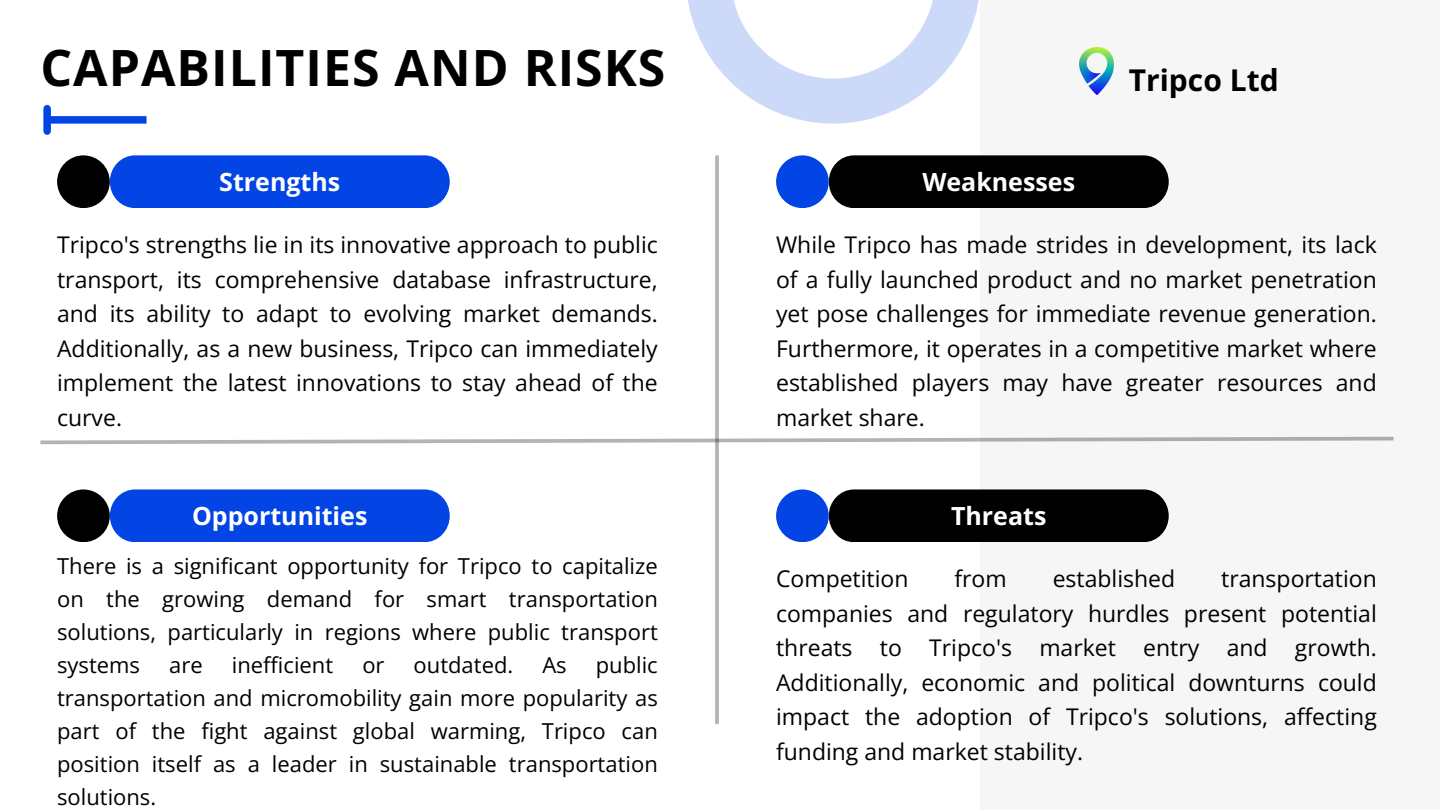
<style>
.page{position:relative;width:1440px;height:810px;background:#fff}
.page>*{position:absolute;margin:0;border:0;box-sizing:border-box;transform-origin:0 0}
.t1{font:700 50px "Open Sans";letter-spacing:.02em;color:#000}
.t2{font:700 30px "Open Sans";color:#000}
.t3{font:700 25px "Open Sans";color:#fff}
.t4{font:23px/34.5px "Open Sans";color:#000;text-align:justify}
.t5{font:22px/33px "Open Sans";color:#000;text-align:justify}
</style>
<div class="page">
<div style="left:981px;top:0;width:459px;height:810px;background:#f6f6f6"></div>
<div style="left:49px;top:116px;width:98px;height:8px;background:#0345e4"></div>
<div style="left:43px;top:109px;width:8px;height:22px;background:#0345e4"></div>
<svg style="left:40px;top:437px;width:1354px;height:7px"></svg>
<hr style="left:715px;top:155px;width:4px;height:569px;background:#b3b3b3">
<div style="left:110px;top:155px;width:340px;height:53px;background:#0345e4;border-radius:26px"></div>
<div style="left:110px;top:489px;width:340px;height:53px;background:#0345e4;border-radius:26px"></div>
<div style="left:829px;top:155px;width:340px;height:53px;background:#000;border-radius:26px"></div>
<div style="left:829px;top:489px;width:340px;height:53px;background:#000;border-radius:26px"></div>
<div style="left:57px;top:155px;width:53px;height:53px;background:#000;border-radius:50%"></div>
<div style="left:776px;top:155px;width:53px;height:53px;background:#0345e4;border-radius:50%"></div>
<div style="left:57px;top:489px;width:53px;height:53px;background:#000;border-radius:50%"></div>
<div style="left:776px;top:489px;width:53px;height:53px;background:#0345e4;border-radius:50%"></div>
<svg style="left:688px;top:0;width:291px;height:124px"></svg>
<img style="left:1079px;top:48px;width:34px;height:47px">
<h1 class="t1" style="left:40px;top:32px;width:627px">CAPABILITIES AND RISKS</h1>
<p class="t3" style="left:219px;top:165px;width:122px">Strengths</p>
<p class="t4" style="left:57px;top:227px;width:602px">Tripco's strengths lie in its innovative approach to public transport, its comprehensive database infrastructure, and its ability to adapt to evolving market demands.<br>Additionally, as a new business, Tripco can immediately implement the latest innovations to stay ahead of the curve.</p>
<p class="t3" style="left:192px;top:499px;width:177px">Opportunities</p>
<p class="t5" style="left:57px;top:549px;width:602px">There is a significant opportunity for Tripco to capitalize on the growing demand for smart transportation solutions, particularly in regions where public transport systems</p>
<p class="t5" style="left:169px;top:648px;width:35px">are</p>
<p class="t5" style="left:232px;top:648px;width:103px">inefficient</p>
<p class="t5" style="left:362px;top:648px;width:24px">or</p>
<p class="t5" style="left:414px;top:648px;width:101px">outdated.</p>
<p class="t5" style="left:542px;top:648px;width:26px">As</p>
<p class="t5" style="left:57px;top:648px;width:602px;text-indent:539px">public transportation and micromobility gain more popularity as part of the fight against global warming, Tripco can position itself as a leader in sustainable transportation solutions.</p>
<p class="t3" style="left:922px;top:165px;width:154px">Weaknesses</p>
<h2 class="t2" style="left:1129px;top:59px;width:151px">Tripco Ltd</h2>
<p class="t4" style="left:776px;top:227px;width:602px">While Tripco has made strides in development, its lack of a fully launched product and no market penetration yet pose challenges for immediate revenue generation.<br>Furthermore, it operates in a competitive market where established players may have greater resources and market share.</p>
<p class="t3" style="left:951px;top:499px;width:97px">Threats</p>
<p class="t4" style="left:776px;top:561px;width:134px">Competition</p>
<p class="t4" style="left:955px;top:561px;width:54px">from</p>
<p class="t4" style="left:1053px;top:561px;width:124px">established</p>
<p class="t4" style="left:776px;top:561px;width:602px;text-indent:445px">transportation companies and regulatory hurdles present potential threats to Tripco's market entry and growth.<br>Additionally, economic and political downturns could impact the adoption of Tripco's solutions, affecting funding and market stability.</p>
</div>
